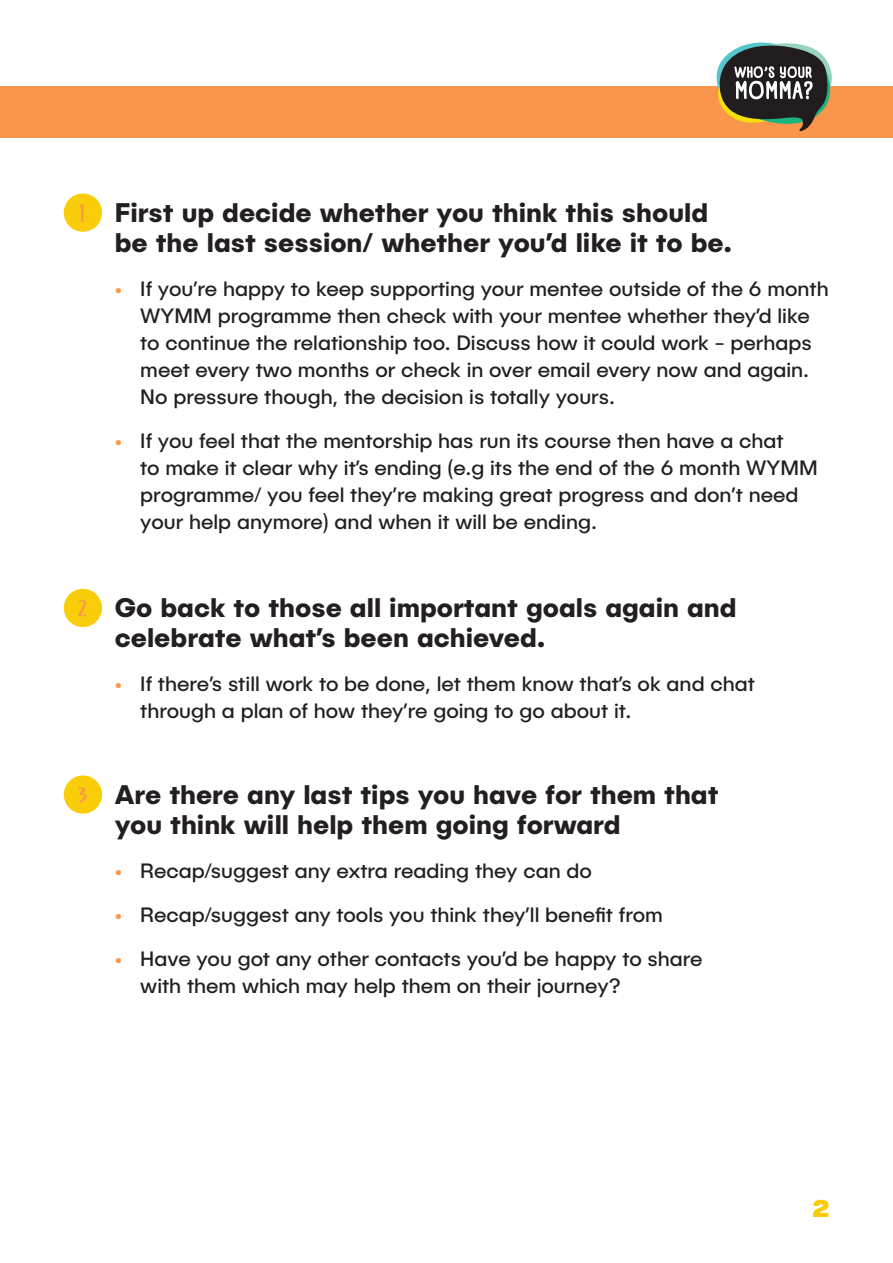
<style>
.page{position:relative;width:893px;height:1263px;background:#fff}
.page>*{position:absolute;margin:0;border:0;box-sizing:border-box;transform-origin:0 0}
.t1{font:700 27px/30px "Publica Sans";color:#231f20}
.t2{font:700 24px "Integral CF";color:#facd0a}
.t3{font:21px/27px "Publica Sans";color:#231f20}
.t4{font:10.5px "Bestlady";color:#fa964b}
.s1{color:#fa964b}
</style>
<div class="page">
<div style="left:0;top:87px;width:893px;height:51px;background:#fa964b"></div>
<svg style="left:717px;top:43px;width:115px;height:88px"></svg>
<div style="left:64px;top:193px;width:38px;height:39px;background:#facd0a;border-radius:50%"></div>
<div style="left:64px;top:589px;width:38px;height:38px;background:#facd0a;border-radius:50%"></div>
<div style="left:64px;top:775px;width:38px;height:39px;background:#facd0a;border-radius:50%"></div>
<p class="t4" style="left:80px;top:208px;width:7px">1</p>
<p class="t1" style="left:115px;top:196px;width:619px">First up decide whether you think this should be the last session/ whether you’d like it to be.</p>
<p class="t3" style="left:140px;top:274px;width:690px;text-indent:-26px"><span class="s1">•</span> If you’re happy to keep supporting your mentee outside of the 6 month WYMM programme then check with your mentee whether they’d like to continue the relationship too. Discuss how it could work - perhaps meet every two months or check in over email every now and again.<br>No pressure though, the decision is totally yours.</p>
<p class="t3" style="left:140px;top:427px;width:679px;text-indent:-26px"><span class="s1">•</span> If you feel that the mentorship has run its course then have a chat<br>to make it clear why it’s ending (e.g its the end of the 6 month WYMM programme/ you feel they’re making great progress and don’t need your help anymore) and when it will be ending.</p>
<p class="t4" style="left:79px;top:603px;width:10px">2</p>
<p class="t1" style="left:115px;top:592px;width:623px">Go back to those all important goals again and celebrate what’s been achieved.</p>
<p class="t3" style="left:140px;top:670px;width:616px;text-indent:-26px"><span class="s1">•</span> If there’s still work to be done, let them know that’s ok and chat through a plan of how they’re going to go about it.</p>
<p class="t4" style="left:78px;top:790px;width:11px">3</p>
<p class="t1" style="left:115px;top:778px;width:605px">Are there any last tips you have for them that you think will help them going forward</p>
<p class="t3" style="left:115px;top:856px;width:479px"><span class="s1">•</span> Recap/suggest any extra reading they can do</p>
<p class="t3" style="left:115px;top:900px;width:549px"><span class="s1">•</span> Recap/suggest any tools you think they’ll benefit from</p>
<p class="t3" style="left:140px;top:944px;width:564px;text-indent:-26px"><span class="s1">•</span> Have you got any other contacts you’d be happy to share with them which may help them on their journey?</p>
<p class="t2" style="left:813px;top:1195px;width:18px">2</p>
</div>
